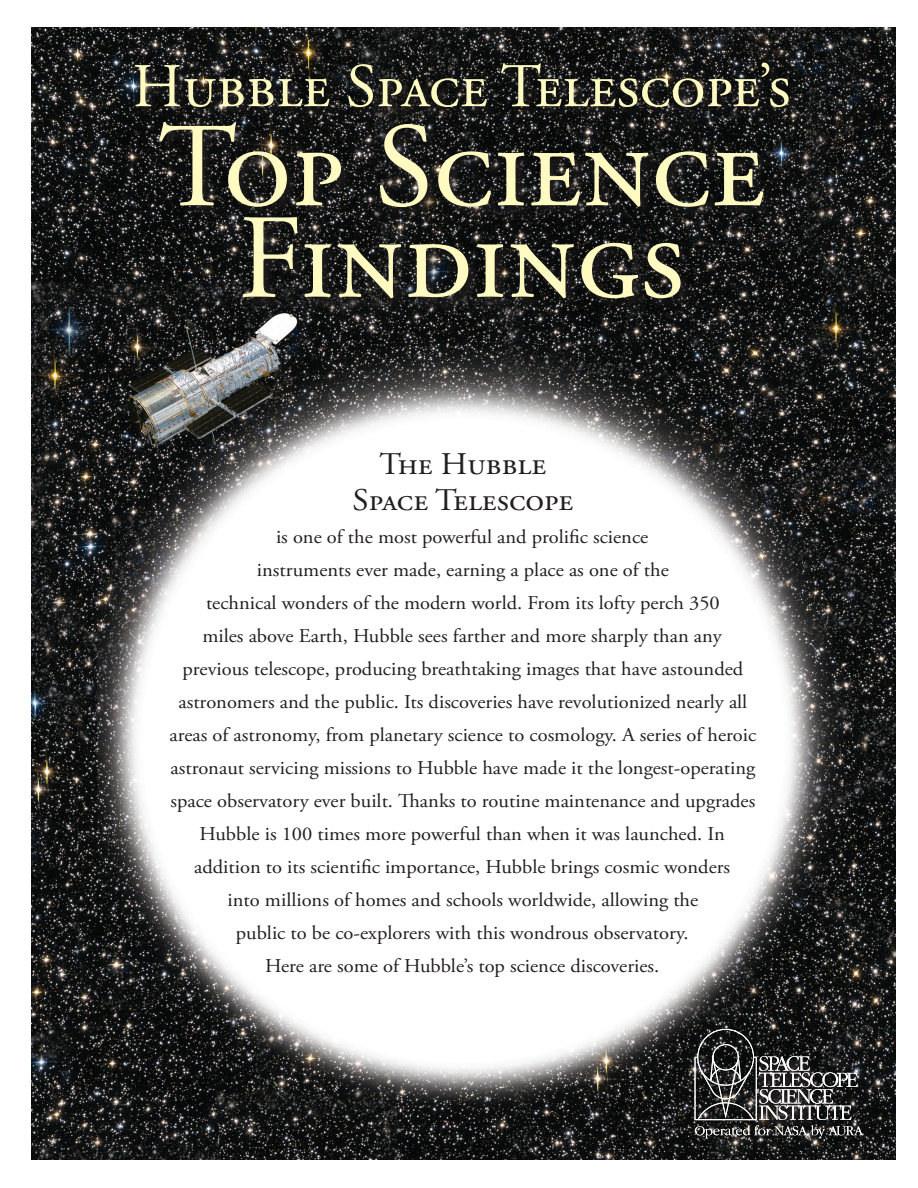
<style>
.page{position:relative;width:918px;height:1188px;background:#fff}
.page>*{position:absolute;margin:0;border:0;box-sizing:border-box;transform-origin:0 0}
.t1{font:120px/91.5px "Adobe Garamond Pro";color:#fffac1;text-align:center}
.t2{font:62.1px "Adobe Garamond Pro";color:#fffac1}
.Title_page_text{font:31.5px "Adobe Garamond Pro";color:#231f20;scale:1.05 1}
.Title_page_text-2{font:19.5px/33px "Adobe Garamond Pro";color:#231f20;text-align:center;scale:1.05 1}
</style>
<div class="page">
<img style="left:32px;top:27px;width:864px;height:1133px">
<div style="left:134px;top:62px;width:667px;height:249px;background:#231f20;opacity:.75"></div>
<div style="left:713px;top:1044px;width:26px;height:26px;border:1px solid #fff;border-radius:50%"></div>
<svg style="left:694px;top:1055px;width:169px;height:83px;background:#4e4e4e"></svg>
<p class="t2" style="left:132px;top:49px;width:660px">Hubble Space Telescope’s</p>
<p class="t1" style="left:158px;top:126px;width:609px">Top Science<br>Findings</p>
<p class="Title_page_text" style="left:379px;top:445px;width:160px">The Hubble</p>
<p class="Title_page_text" style="left:353px;top:481px;width:212px">Space Telescope</p>
<p class="Title_page_text-2" style="left:170px;top:521px;width:560px">is one of the most powerful and prolific science<br>instruments ever made, earning a place as one of the<br>technical wonders of the modern world. From its lofty perch 350<br>miles above Earth, Hubble sees farther and more sharply than any previous telescope, producing breathtaking images that have astounded astronomers and the public. Its discoveries have revolutionized nearly all areas of astronomy, from planetary science to cosmology. A series of heroic astronaut servicing missions to Hubble have made it the longest-operating space observatory ever built. Thanks to routine maintenance and upgrades Hubble is 100 times more powerful than when it was launched. In addition to its scientific importance, Hubble brings cosmic wonders<br>into millions of homes and schools worldwide, allowing the<br>public to be co-explorers with this wondrous observatory.<br>Here are some of Hubble’s top science discoveries.</p>
</div>
